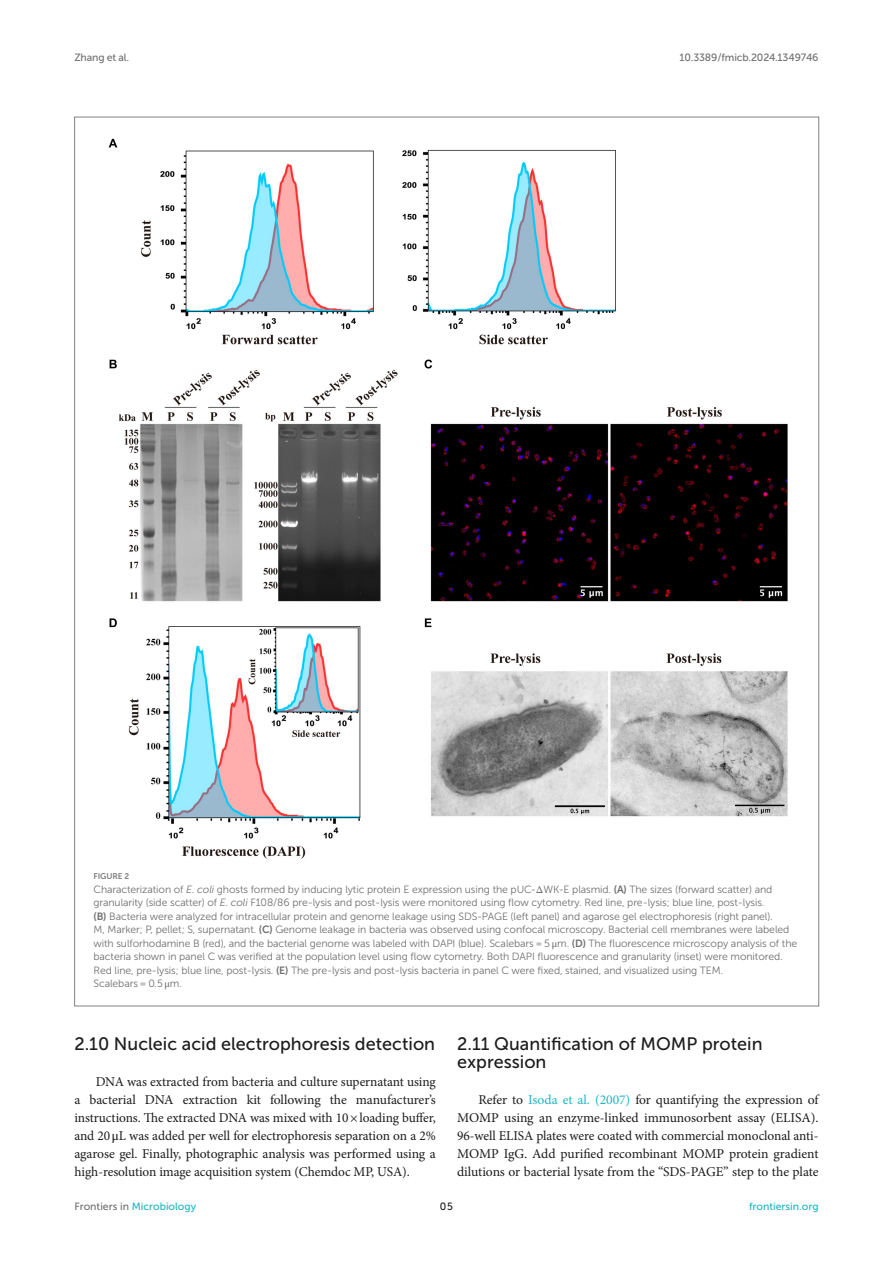
<style>
.page{position:relative;width:893px;height:1263px;background:#fff}
.page>*{position:absolute;margin:0;border:0;box-sizing:border-box;transform-origin:0 0}
.HEAD_2{font:18px/18px "Museo Sans 500";color:#1b1c1b}
.TEXT_FLUSH{font:13.5px/18px "Minion Pro";letter-spacing:-.005em;color:#1b1c1b;text-align:justify}
.FIG_LEG{font:10.5px/13.5px "Museo Sans 300";letter-spacing:-.01em;color:#706f70}
.t1{font:10.5px "Museo Sans 500";color:#1db5c3}
.t2{font:10.5px "Museo Sans 500";letter-spacing:-.015em;color:#706f70}
.t3{font:10.5px "Museo Sans 500";color:#1b1c1b}
.FIG_HD{font:8.25px "Museo Sans 700";letter-spacing:-.01em;color:#7e7f7f}
.s1{font-style:italic}
.s2{font-family:"STIX General"}
.s3{font-family:"Museo Sans 700"}
.s4{color:#1db5c3}
.s5{color:#706f70}
</style>
<div class="page">
<img style="left:108px;top:138px;width:680px;height:721px">
<p class="t2" style="left:74px;top:51px;width:56px">Zhang et al.</p>
<p class="t2" style="left:680px;top:51px;width:140px">10.3389/fmicb.2024.1349746</p>
<p class="FIG_HD" style="left:94px;top:872px;width:37px">FIGURE 2</p>
<p class="FIG_LEG" style="left:94px;top:882px;width:705px">Characterization of <span class="s1">E. coli</span> ghosts formed by inducing lytic protein E expression using the pUC-<span class="s2">Δ</span>WK-E plasmid. <span class="s3">(A)</span> The sizes (forward scatter) and granularity (side scatter) of <span class="s1">E. coli</span> F108/86 pre-lysis and post-lysis were monitored using flow cytometry. Red line, pre-lysis; blue line, post-lysis.<br><span class="s3">(B)</span> Bacteria were analyzed for intracellular protein and genome leakage using SDS-PAGE (left panel) and agarose gel electrophoresis (right panel).<br>M, Marker; P, pellet; S, supernatant. <span class="s3">(C)</span> Genome leakage in bacteria was observed using confocal microscopy. Bacterial cell membranes were labeled with sulforhodamine B (red), and the bacterial genome was labeled with DAPI (blue). Scalebars = 5 <span class="s2">μ</span>m. <span class="s3">(D)</span> The fluorescence microscopy analysis of the bacteria shown in panel C was verified at the population level using flow cytometry. Both DAPI fluorescence and granularity (inset) were monitored.<br>Red line, pre-lysis; blue line, post-lysis. <span class="s3">(E)</span> The pre-lysis and post-lysis bacteria in panel C were fixed, stained, and visualized using TEM.<br>Scalebars = 0.5 <span class="s2">μ</span>m.</p>
<p class="HEAD_2" style="left:74px;top:1035px;width:362px">2.10 Nucleic acid electrophoresis detection</p>
<p class="TEXT_FLUSH" style="left:74px;top:1073px;width:363px;text-indent:21px">DNA was extracted from bacteria and culture supernatant using a bacterial DNA extraction kit following the manufacturer’s instructions. The extracted DNA was mixed with 10×loading buffer, and 20<span class="s2">μ</span>L was added per well for electrophoresis separation on a 2% agarose gel. Finally, photographic analysis was performed using a high-resolution image acquisition system (Chemdoc MP, USA).</p>
<p class="HEAD_2" style="left:457px;top:1035px;width:307px">2.11 Quantification of MOMP protein expression</p>
<p class="TEXT_FLUSH" style="left:457px;top:1091px;width:363px;text-indent:21px">Refer to <span class="s4">Isoda et al. (2007)</span> for quantifying the expression of MOMP using an enzyme-linked immunosorbent assay (ELISA).<br>96-well ELISA plates were coated with commercial monoclonal anti-MOMP IgG. Add purified recombinant MOMP protein gradient dilutions or bacterial lysate from the “SDS-PAGE” step to the plate</p>
<p class="t1" style="left:74px;top:1200px;width:123px"><span class="s5">Frontiers in</span> Microbiology</p>
<p class="t3" style="left:440px;top:1200px;width:14px">05</p>
<p class="t1" style="left:749px;top:1200px;width:71px">frontiersin.org</p>
</div>
